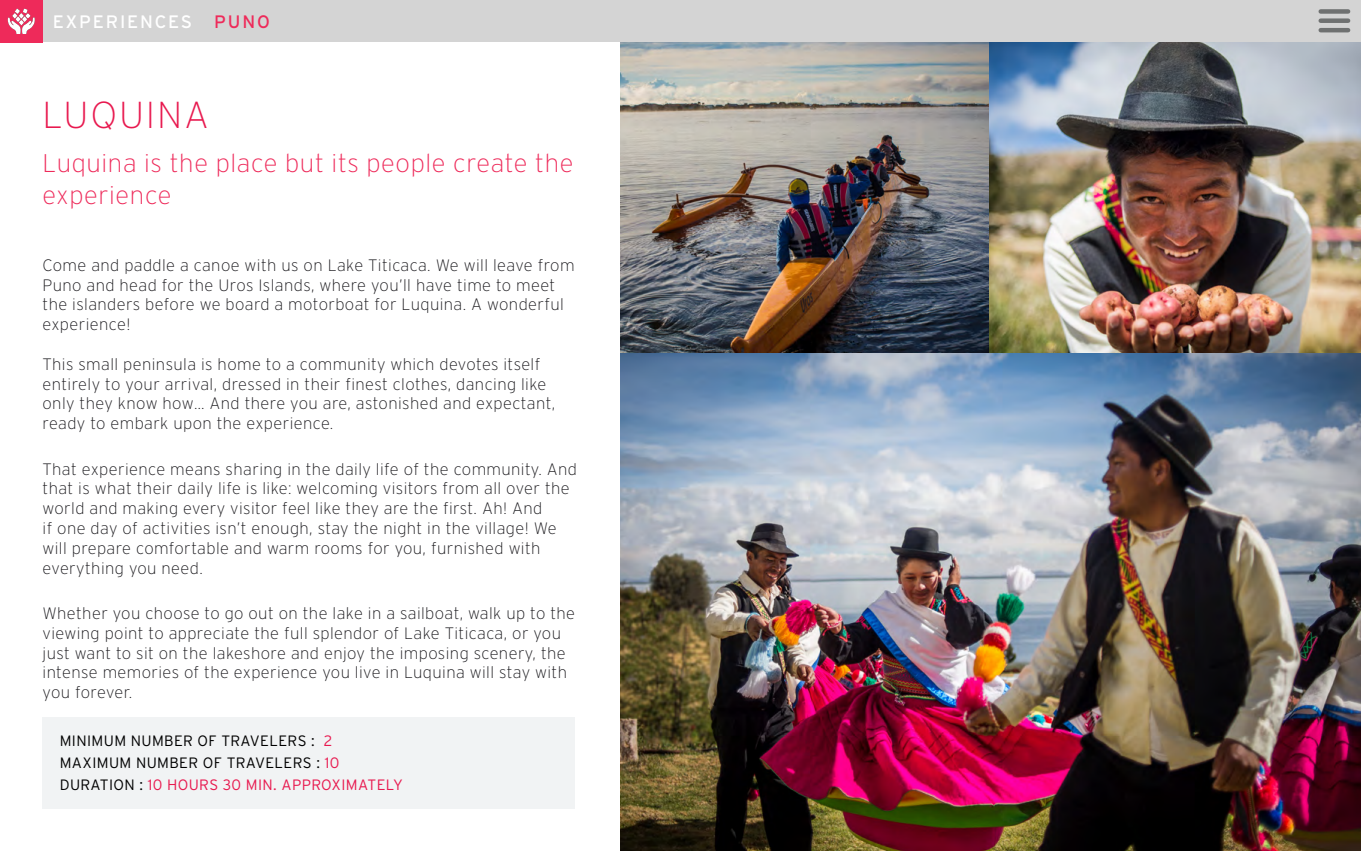
<style>
.page{position:relative;width:1361px;height:851px;background:#fff}
.page>*{position:absolute;margin:0;border:0;box-sizing:border-box;transform-origin:0 0}
.t1{font:200 37.5px "Interstate";letter-spacing:.05em;color:#e8194f}
.t2{font:200 25.5px/31.5px "Interstate";letter-spacing:.025em;color:#ee2a5a}
.t3{font:18px "Interstate";letter-spacing:.1em;color:#fff}
.t4{font:200 16.5px/19.8px "Interstate";letter-spacing:.025em;color:#19181c}
.t5{font:300 15px/22.2px "Interstate";letter-spacing:.025em;color:#000}
.s1{color:#ee2a5a}
.s2{color:#e8194f}
</style>
<div class="page">
<div style="left:0;top:0;width:1361px;height:42px;background:#d4d4d4"></div>
<div style="left:1320px;top:9px;width:28px;height:5px;background:#6f7171"></div>
<div style="left:1320px;top:18px;width:28px;height:5px;background:#6f7171"></div>
<hr style="left:1320px;top:28px;width:28px;height:4px;background:#6f7171">
<img style="left:620px;top:43px;width:741px;height:807px">
<div style="left:0;top:0;width:43px;height:43px;background:#ee2a5a"></div>
<svg style="left:8px;top:9px;width:27px;height:25px"></svg>
<div style="left:43px;top:717px;width:532px;height:91px;background:#f1f3f4"></div>
<p class="t3" style="left:53px;top:11px;width:218px">EXPERIENCES <span class="s1">PUNO</span></p>
<h1 class="t1" style="left:43px;top:94px;width:168px">LUQUINA</h1>
<h2 class="t2" style="left:43px;top:148px;width:532px">Luquina is the place but its people create the experience</h2>
<p class="t4" style="left:43px;top:255px;width:533px">Come and paddle a canoe with us on Lake Titicaca. We will leave from Puno and head for the Uros Islands, where you’ll have time to meet the islanders before we board a motorboat for Luquina. A wonderful experience!</p>
<p class="t4" style="left:43px;top:354px;width:514px">This small peninsula is home to a community which devotes itself entirely to your arrival, dressed in their finest clothes, dancing like only they know how… And there you are, astonished and expectant, ready to embark upon the experience.</p>
<p class="t4" style="left:43px;top:459px;width:536px">That experience means sharing in the daily life of the community. And that is what their daily life is like: welcoming visitors from all over the world and making every visitor feel like they are the first. Ah! And<br>if one day of activities isn’t enough, stay the night in the village! We will prepare comfortable and warm rooms for you, furnished with everything you need.</p>
<p class="t4" style="left:43px;top:603px;width:534px">Whether you choose to go out on the lake in a sailboat, walk up to the viewing point to appreciate the full splendor of Lake Titicaca, or you just want to sit on the lakeshore and enjoy the imposing scenery, the intense memories of the experience you live in Luquina will stay with you forever.</p>
<p class="t5" style="left:60px;top:729px;width:344px">MINIMUM NUMBER OF TRAVELERS : <span class="s2">2<br></span>MAXIMUM NUMBER OF TRAVELERS : <span class="s2">10<br></span>DURATION : <span class="s2">10 HOURS 30 MIN. APPROXIMATELY</span></p>
</div>
